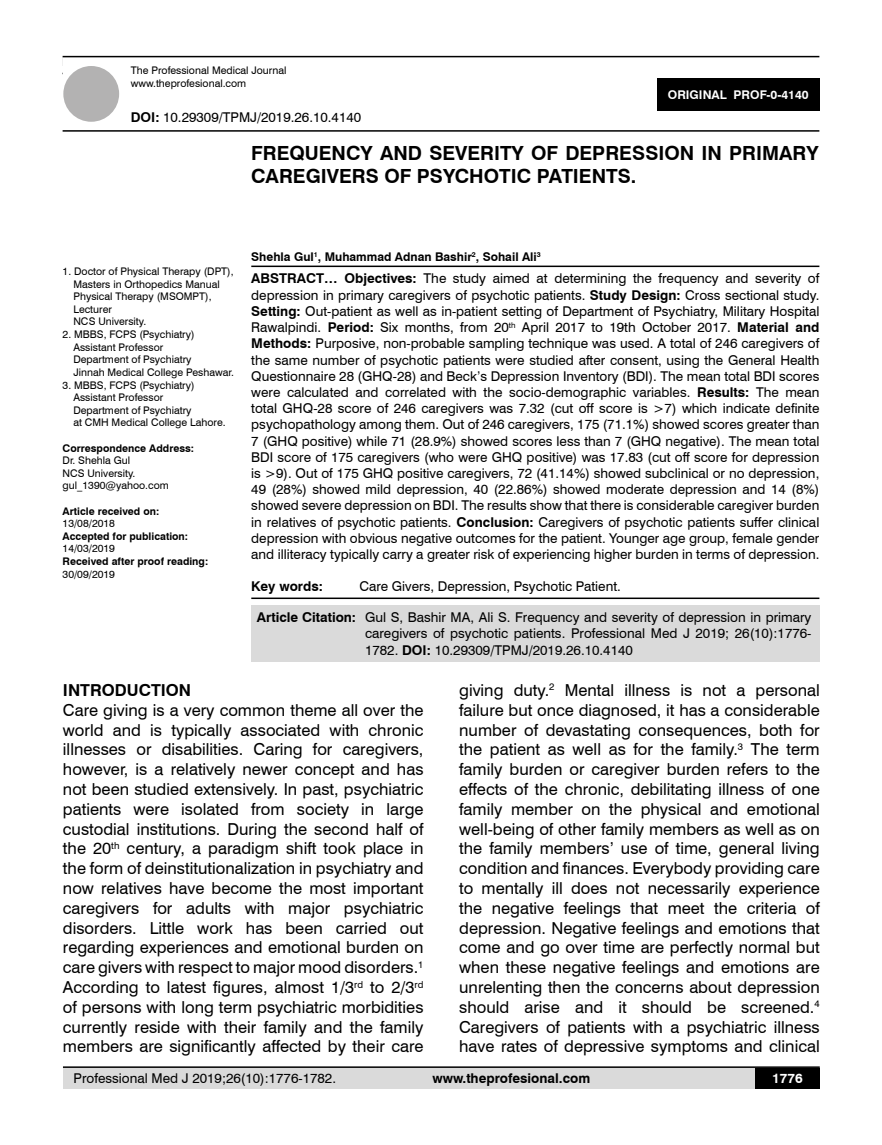
<style>
.page{position:relative;width:882px;height:1145px;background:#fff}
.page>*{position:absolute;margin:0;border:0;box-sizing:border-box;transform-origin:0 0}
.t1{font:700 19.5px/23.4px "Swiss 721 BT";color:#000}
.t2{font:16.5px/19.8px "Swiss 721 BT";color:#000;text-align:justify}
.t3{font:700 16.5px "Swiss 721 BT";color:#000}
.t4{font:13.5px/16.2px "Swiss 721 BT";color:#000;text-align:justify}
.t5{font:700 13.5px "Swiss 721 BT";color:#000}
.t6{font:700 13.5px "Swiss 721 BT";color:#fff}
.t7{font:700 12px "Swiss 721 BT";color:#000}
.t8{font:700 12px "Swiss 721 BT";color:#fff}
.t9{font:10.5px/12.6px "Swiss 721 BT";color:#000}
.t10{font:700 10.5px "Swiss 721 BT";color:#000}
.s1{font-weight:700}
</style>
<div class="page">
<div style="left:63px;top:1067px;width:756px;height:21px;background:#dadada"></div>
<hr style="left:63px;top:1066px;width:756px;height:2px;background:#000">
<div style="left:754px;top:1068px;width:65px;height:20px;background:#000"></div>
<hr style="left:63px;top:56px;width:756px;height:1px;background:#000">
<hr style="left:63px;top:130px;width:756px;height:2px;background:#000">
<div style="left:63px;top:66px;width:56px;height:56px;background:#b3b2b2;border-radius:50%"></div>
<div style="left:657px;top:78px;width:162px;height:33px;background:#000"></div>
<hr style="left:251px;top:265px;width:568px;height:2px;background:#000">
<hr style="left:251px;top:597px;width:568px;height:2px;background:#000">
<div style="left:251px;top:606px;width:568px;height:56px;background:#dadada"></div>
<p class="t9" style="left:131px;top:64px;width:157px">The Professional Medical Journal www.theprofesional.com</p>
<p class="t4" style="left:131px;top:108px;width:232px"><span class="s1">DOI:</span> 10.29309/TPMJ/2019.26.10.4140</p>
<p class="t8" style="left:667px;top:87px;width:142px">ORIGINAL PROF-0-4140</p>
<h1 class="t1" style="left:251px;top:141px;width:569px">FREQUENCY AND SEVERITY OF DEPRESSION IN PRIMARY<br>CAREGIVERS OF PSYCHOTIC PATIENTS.</h1>
<p class="t9" style="left:73px;top:265px;width:162px;text-indent:-11px">1. Doctor of Physical Therapy (DPT),<br>Masters in Orthopedics Manual<br>Physical Therapy (MSOMPT),<br>Lecturer<br>NCS University.</p>
<p class="t9" style="left:73px;top:328px;width:162px;text-indent:-11px">2. MBBS, FCPS (Psychiatry)<br>Assistant Professor<br>Department of Psychiatry<br>Jinnah Medical College Peshawar.</p>
<p class="t9" style="left:73px;top:378px;width:154px;text-indent:-11px">3. MBBS, FCPS (Psychiatry)<br>Assistant Professor<br>Department of Psychiatry<br>at CMH Medical College Lahore.</p>
<p class="t10" style="left:63px;top:440px;width:133px">Correspondence Address:</p>
<p class="t9" style="left:63px;top:454px;width:108px">Dr. Shehla Gul<br>NCS University. gul_1390@yahoo.com</p>
<p class="t10" style="left:63px;top:503px;width:98px">Article received on:</p>
<p class="t9" style="left:63px;top:517px;width:54px">13/08/2018</p>
<p class="t10" style="left:63px;top:529px;width:127px">Accepted for publication:</p>
<p class="t9" style="left:63px;top:542px;width:54px">14/03/2019</p>
<p class="t10" style="left:63px;top:554px;width:147px">Received after proof reading:</p>
<p class="t9" style="left:63px;top:567px;width:54px">30/09/2019</p>
<p class="t7" style="left:251px;top:248px;width:291px">Shehla Gul<sup>1</sup>, Muhammad Adnan Bashir<sup>2</sup>, Sohail Ali<sup>3</sup></p>
<p class="t4" style="left:251px;top:270px;width:569px"><span class="s1">ABSTRACT… Objectives:</span> The study aimed at determining the frequency and severity of depression in primary caregivers of psychotic patients. <span class="s1">Study Design:</span> Cross sectional study.<br><span class="s1">Setting:</span> Out-patient as well as in-patient setting of Department of Psychiatry, Military Hospital Rawalpindi. <span class="s1">Period:</span> Six months, from 20<sup>th</sup> April 2017 to 19th October 2017. <span class="s1">Material and Methods:</span> Purposive, non-probable sampling technique was used. A total of 246 caregivers of the same number of psychotic patients were studied after consent, using the General Health Questionnaire 28 (GHQ-28) and Beck’s Depression Inventory (BDI). The mean total BDI scores were calculated and correlated with the socio-demographic variables. <span class="s1">Results:</span> The mean total GHQ-28 score of 246 caregivers was 7.32 (cut off score is &gt;7) which indicate definite psychopathology among them. Out of 246 caregivers, 175 (71.1%) showed scores greater than 7 (GHQ positive) while 71 (28.9%) showed scores less than 7 (GHQ negative). The mean total BDI score of 175 caregivers (who were GHQ positive) was 17.83 (cut off score for depression is &gt;9). Out of 175 GHQ positive caregivers, 72 (41.14%) showed subclinical or no depression, 49 (28%) showed mild depression, 40 (22.86%) showed moderate depression and 14 (8%) showed severe depression on BDI. The results show that there is considerable caregiver burden in relatives of psychotic patients. <span class="s1">Conclusion:</span> Caregivers of psychotic patients suffer clinical depression with obvious negative outcomes for the patient. Younger age group, female gender and illiteracy typically carry a greater risk of experiencing higher burden in terms of depression.</p>
<p class="t5" style="left:251px;top:577px;width:73px">Key words:</p>
<p class="t4" style="left:359px;top:578px;width:263px">Care Givers, Depression, Psychotic Patient.</p>
<p class="t4" style="left:365px;top:608px;width:447px;text-indent:-108px"><span class="s1">Article Citation:</span> Gul S, Bashir MA, Ali S. Frequency and severity of depression in primary caregivers of psychotic patients. Professional Med J 2019; 26(10):1776- 1782. <span class="s1">DOI:</span> 10.29309/TPMJ/2019.26.10.4140</p>
<p class="t3" style="left:63px;top:678px;width:130px">INTRODUCTION</p>
<p class="t2" style="left:63px;top:699px;width:362px">Care giving is a very common theme all over the world and is typically associated with chronic illnesses or disabilities. Caring for caregivers, however, is a relatively newer concept and has not been studied extensively. In past, psychiatric patients were isolated from society in large custodial institutions. During the second half of the 20<sup>th</sup> century, a paradigm shift took place in the form of deinstitutionalization in psychiatry and now relatives have become the most important caregivers for adults with major psychiatric disorders. Little work has been carried out regarding experiences and emotional burden on care givers with respect to major mood disorders.<sup>1<br></sup>According to latest figures, almost 1/3<sup>rd</sup> to 2/3<sup>rd </sup>of persons with long term psychiatric morbidities currently reside with their family and the family members are significantly affected by their care</p>
<p class="t2" style="left:459px;top:679px;width:362px">giving duty.<sup>2</sup> Mental illness is not a personal failure but once diagnosed, it has a considerable number of devastating consequences, both for the patient as well as for the family.<sup>3</sup> The term family burden or caregiver burden refers to the effects of the chronic, debilitating illness of one family member on the physical and emotional well-being of other family members as well as on the family members’ use of time, general living condition and finances. Everybody providing care to mentally ill does not necessarily experience the negative feelings that meet the criteria of depression. Negative feelings and emotions that come and go over time are perfectly normal but when these negative feelings and emotions are unrelenting then the concerns about depression should arise and it should be screened.<sup>4<br></sup>Caregivers of patients with a psychiatric illness have rates of depressive symptoms and clinical</p>
<p class="t4" style="left:74px;top:1069px;width:264px">Professional Med J 2019;26(10):1776-1782.</p>
<p class="t5" style="left:432px;top:1069px;width:159px">www.theprofesional.com</p>
<p class="t6" style="left:771px;top:1069px;width:32px">1776</p>
</div>
